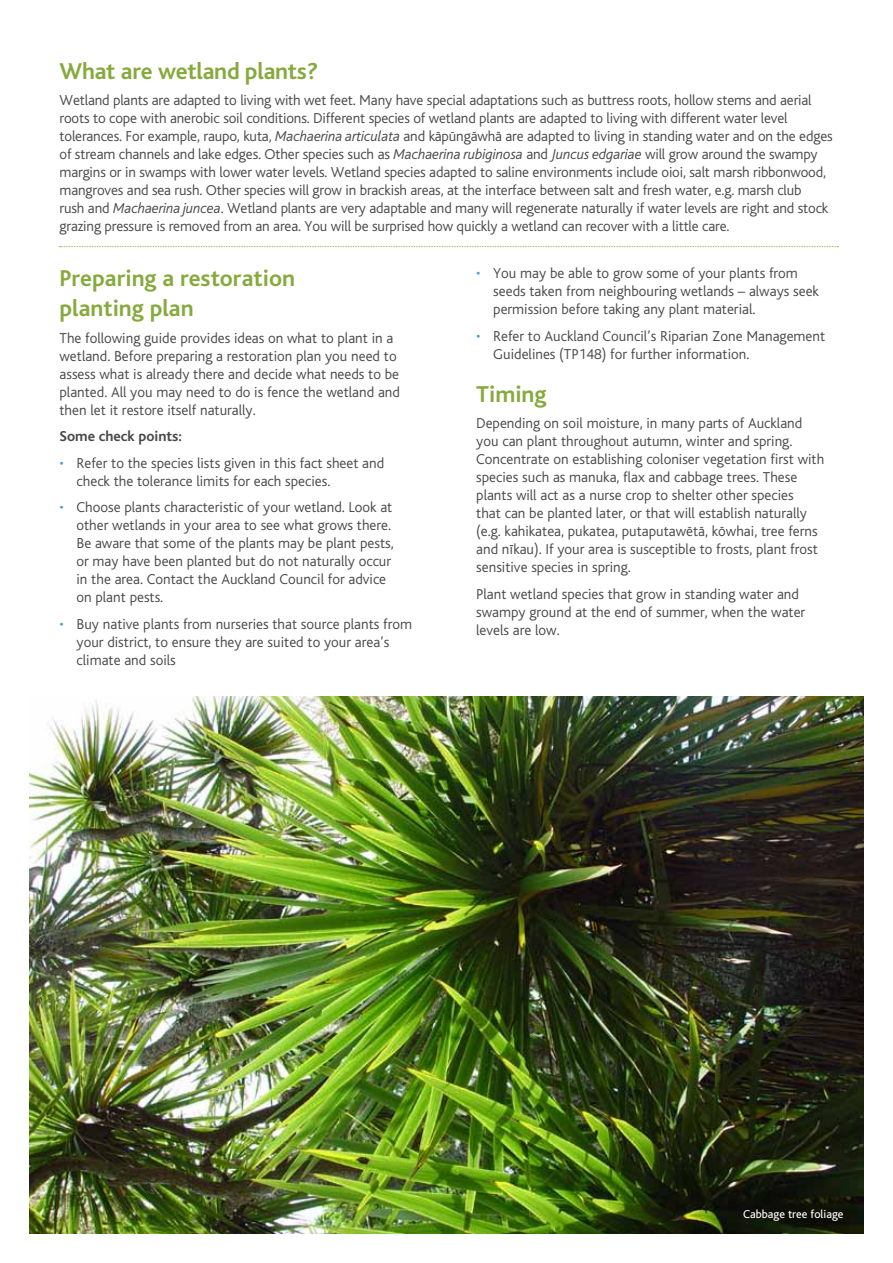
<style>
.page{position:relative;width:893px;height:1263px;background:#fff}
.page>*{position:absolute;margin:0;border:0;box-sizing:border-box;transform-origin:0 0}
.heading{font:24px/30px "Auckland Council Bliss Bold";color:#87aa3e}
.body{font:15px/18px "Auckland Council Bliss Light";color:#48484a}
.body-2{font:15px "Auckland Council Bliss Bold";color:#48484a}
.credits{font:12px "Auckland Council Bliss Regular";color:#fff}
.s1{font-style:italic}
.s2{color:#499ecf}
</style>
<div class="page">
<img style="left:30px;top:696px;width:833px;height:537px">
<svg style="left:60px;top:246px;width:778px;height:1px"></svg>
<p class="heading" style="left:60px;top:56px;width:260px">What are wetland plants?</p>
<p class="body" style="left:60px;top:92px;width:775px">Wetland plants are adapted to living with wet feet. Many have special adaptations such as buttress roots, hollow stems and aerial roots to cope with anerobic soil conditions. Different species of wetland plants are adapted to living with different water level tolerances. For example, raupo, kuta, <span class="s1">Machaerina articulata</span> and kāpūngāwhā are adapted to living in standing water and on the edges of stream channels and lake edges. Other species such as <span class="s1">Machaerina rubiginosa</span> and <span class="s1">Juncus edgariae</span> will grow around the swampy margins or in swamps with lower water levels. Wetland species adapted to saline environments include oioi, salt marsh ribbonwood, mangroves and sea rush. Other species will grow in brackish areas, at the interface between salt and fresh water, e.g. marsh club<br>rush and <span class="s1">Machaerina juncea</span>. Wetland plants are very adaptable and many will regenerate naturally if water levels are right and stock grazing pressure is removed from an area. You will be surprised how quickly a wetland can recover with a little care.</p>
<p class="heading" style="left:60px;top:264px;width:237px">Preparing a restoration planting plan</p>
<p class="body" style="left:60px;top:329px;width:342px">The following guide provides ideas on what to plant in a wetland. Before preparing a restoration plan you need to assess what is already there and decide what needs to be planted. All you may need to do is fence the wetland and then let it restore itself naturally.</p>
<p class="body-2" style="left:60px;top:428px;width:124px">Some check points:</p>
<p class="body" style="left:77px;top:454px;width:309px;text-indent:-17px"><span class="s2">•</span> Refer to the species lists given in this fact sheet and check the tolerance limits for each species.</p>
<p class="body" style="left:77px;top:498px;width:319px;text-indent:-17px"><span class="s2">•</span> Choose plants characteristic of your wetland. Look at other wetlands in your area to see what grows there.<br>Be aware that some of the plants may be plant pests, or may have been planted but do not naturally occur in the area. Contact the Auckland Council for advice on plant pests.</p>
<p class="body" style="left:77px;top:615px;width:337px;text-indent:-17px"><span class="s2">•</span> Buy native plants from nurseries that source plants from your district, to ensure they are suited to your area’s climate and soils</p>
<p class="body" style="left:493px;top:265px;width:327px;text-indent:-17px"><span class="s2">•</span> You may be able to grow some of your plants from seeds taken from neighbouring wetlands – always seek permission before taking any plant material.</p>
<p class="body" style="left:493px;top:327px;width:333px;text-indent:-17px"><span class="s2">•</span> Refer to Auckland Council’s Riparian Zone Management<br>Guidelines (TP148) for further information.</p>
<p class="heading" style="left:476px;top:379px;width:72px">Timing</p>
<p class="body" style="left:476px;top:414px;width:350px">Depending on soil moisture, in many parts of Auckland you can plant throughout autumn, winter and spring.<br>Concentrate on establishing coloniser vegetation first with species such as manuka, flax and cabbage trees. These plants will act as a nurse crop to shelter other species<br>that can be planted later, or that will establish naturally (e.g. kahikatea, pukatea, putaputawētā, kōwhai, tree ferns and nıkau). If your area is susceptible to frosts, plant frost sensitive species in spring.</p>
<p class="body" style="left:476px;top:585px;width:331px">Plant wetland species that grow in standing water and swampy ground at the end of summer, when the water levels are low.</p>
<p class="credits" style="left:743px;top:1208px;width:102px">Cabbage tree foliage</p>
</div>
